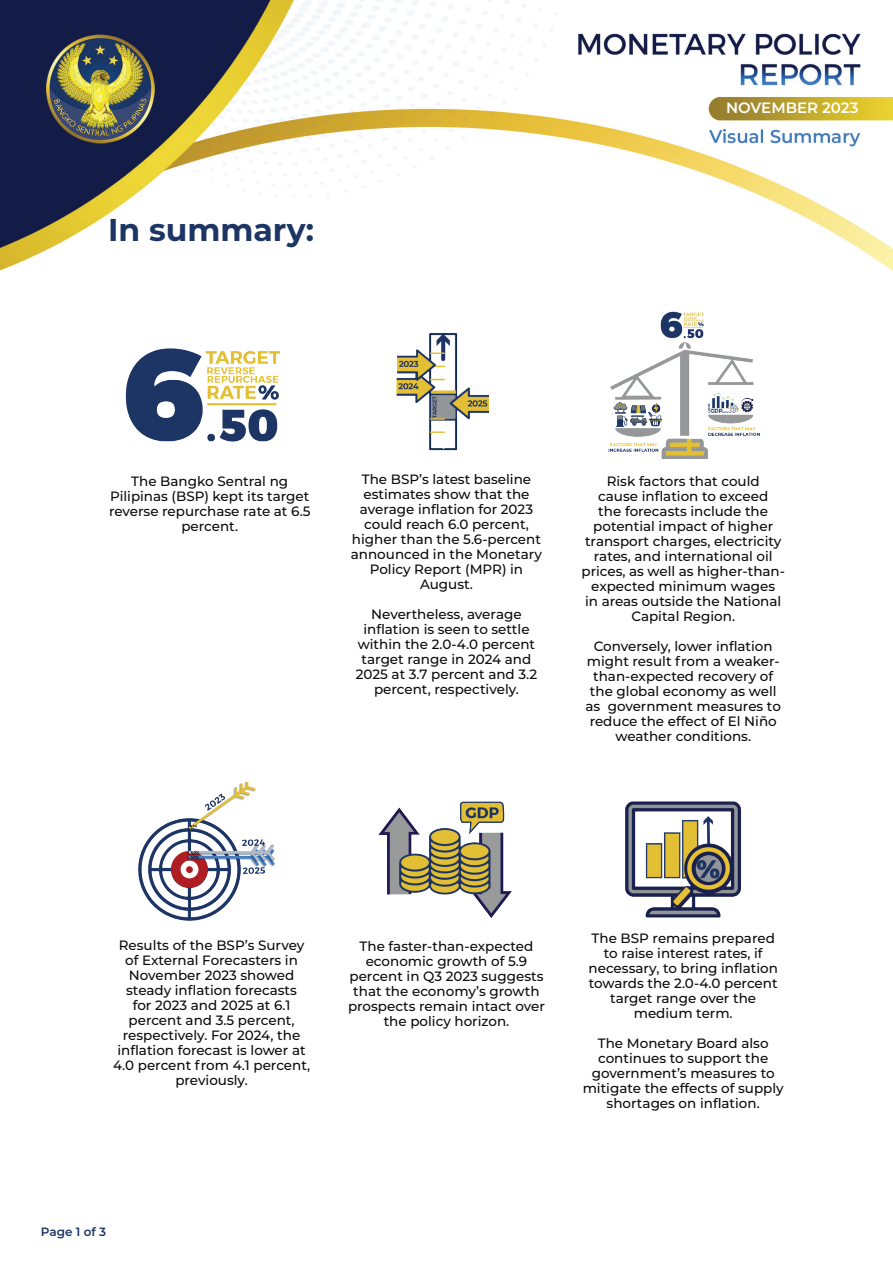
<style>
.page{position:relative;width:893px;height:1263px;background:#fff}
.page>*{position:absolute;margin:0;border:0;box-sizing:border-box;transform-origin:0 0}
.t1{font:700 31.5px "Montserrat";color:#1c3564}
.t2{font:600 15px "Montserrat";color:#fff}
.t3{font:500 13.5px/15px "Montserrat";color:#090a09;text-align:center}
.t4{font:600 12px "Montserrat";color:#1d3565}
</style>
<div class="page">
<img style="left:0;top:0;width:893px;height:271px">
<img style="left:125px;top:348px;width:156px;height:94px">
<img style="left:608px;top:311px;width:152px;height:148px">
<img style="left:138px;top:782px;width:137px;height:139px">
<img style="left:378px;top:801px;width:134px;height:117px">
<img style="left:625px;top:801px;width:116px;height:117px">
<img style="left:396px;top:333px;width:94px;height:118px">
<h1 class="t1" style="left:108px;top:207px;width:208px">In summary:</h1>
<p class="t2" style="left:726px;top:97px;width:134px">NOVEMBER 2023</p>
<p class="t3" style="left:109px;top:473px;width:203px">The Bangko Sentral ng<br>Pilipinas (BSP) kept its target reverse repurchase rate at 6.5 percent.</p>
<p class="t3" style="left:351px;top:471px;width:193px">The BSP’s latest baseline estimates show that the average inflation for 2023 could reach 6.0 percent, higher than the 5.6-percent announced in the Monetary<br>Policy Report (MPR) in<br>August.</p>
<p class="t3" style="left:356px;top:606px;width:183px">Nevertheless, average inflation is seen to settle within the 2.0-4.0 percent target range in 2024 and<br>2025 at 3.7 percent and 3.2 percent, respectively.</p>
<p class="t3" style="left:581px;top:473px;width:205px">Risk factors that could<br>cause inflation to exceed<br>the forecasts include the potential impact of higher transport charges, electricity rates, and international oil prices, as well as higher-than&shy;expected minimum wages<br>in areas outside the National<br>Capital Region.</p>
<p class="t3" style="left:586px;top:638px;width:197px">Conversely, lower inflation might result from a weaker&shy;than-expected recovery of the global economy as well as government measures to reduce the effect of El Niño weather conditions.</p>
<p class="t3" style="left:113px;top:938px;width:199px">Results of the BSP’s Survey of External Forecasters in<br>November 2023 showed steady inflation forecasts<br>for 2023 and 2025 at 6.1 percent and 3.5 percent, respectively. For 2024, the inflation forecast is lower at<br>4.0 percent from 4.1 percent, previously.</p>
<p class="t3" style="left:348px;top:938px;width:198px">The faster-than-expected economic growth of 5.9 percent in Q3 2023 suggests that the economy’s growth prospects remain intact over the policy horizon.</p>
<p class="t3" style="left:589px;top:930px;width:191px">The BSP remains prepared to raise interest rates, if necessary, to bring inflation towards the 2.0-4.0 percent target range over the medium term.</p>
<p class="t3" style="left:583px;top:1035px;width:203px">The Monetary Board also continues to support the government’s measures to mitigate the effects of supply shortages on inflation.</p>
<p class="t4" style="left:41px;top:1223px;width:67px">Page 1 of 3</p>
</div>
